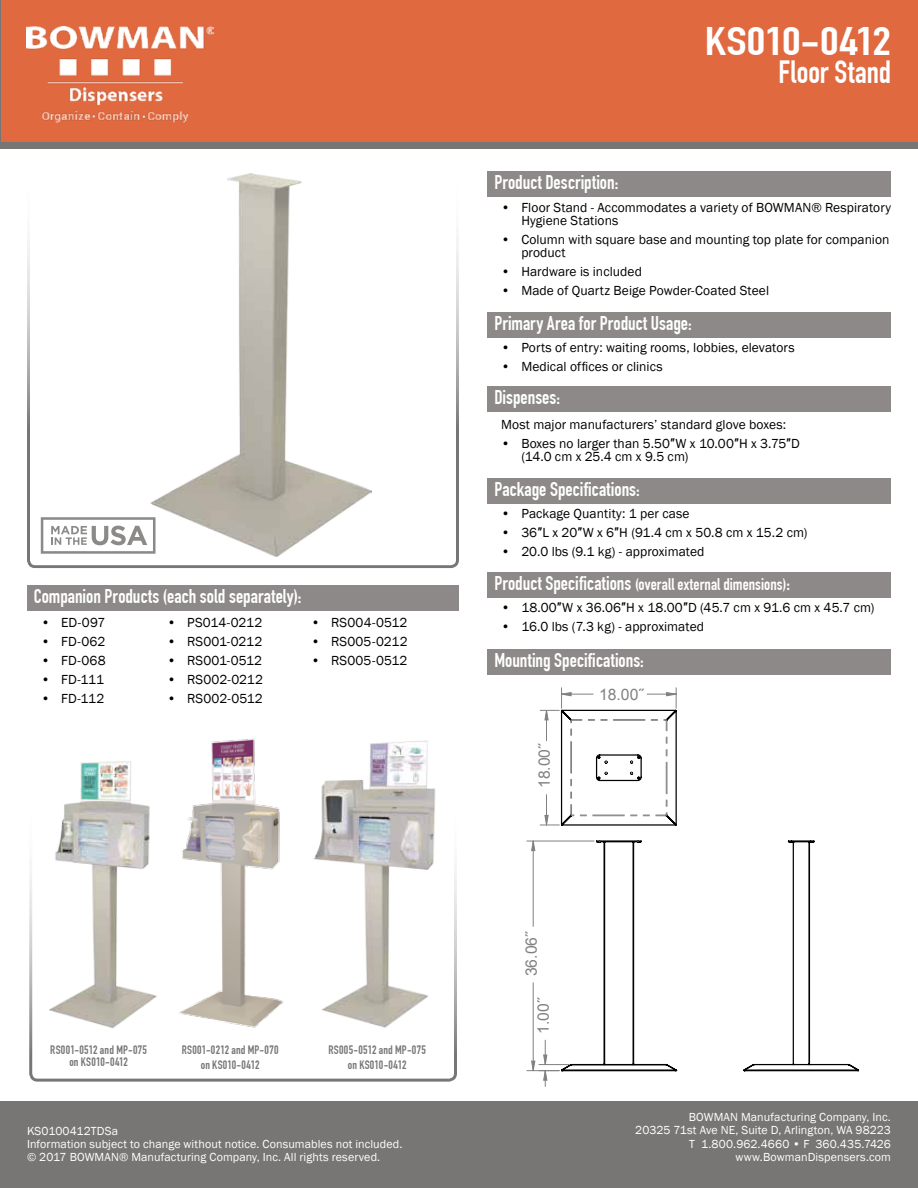
<style>
.page{position:relative;width:918px;height:1188px;background:#fff}
.page>*{position:absolute;margin:0;border:0;box-sizing:border-box;transform-origin:0 0}
.t1{font:700 39px "DIN Condensed";letter-spacing:-.005em;color:#fff;scale:1.28 1}
.t2{font:700 31.5px "DIN Condensed";letter-spacing:.005em;color:#fff}
.t3{font:700 19.5px "DIN Condensed";color:#fff}
.t4{font:700 16.5px "DIN Condensed";letter-spacing:.005em;color:#fff}
.t5{font:15.75px "Arial";color:#818181}
.t6{font:13.5px/13.5px "Franklin Gothic";letter-spacing:.005em;color:#000}
.t7{font:12px/13.5px "Franklin Gothic";letter-spacing:.01em;color:#fff}
.t8{font:12px/15px "DIN Engschrift";letter-spacing:.015em;color:#777575;text-align:center}
.s1{font-family:"Arial"}
.s2{font-size:19.5px}
</style>
<div class="page">
<div style="left:0;top:1101px;width:918px;height:87px;background:#787675"></div>
<div style="left:0;top:0;width:918px;height:148px;background:#787675"></div>
<div style="left:29px;top:795px;width:428px;height:287px;border:3px solid #777575;border-radius:7px"></div>
<div style="left:2px;top:0;width:916px;height:142px;background:#e0693f"></div>
<img style="left:37px;top:761px;width:131px;height:268px">
<img style="left:170px;top:738px;width:131px;height:290px">
<img style="left:304px;top:740px;width:150px;height:295px">
<img style="left:150px;top:174px;width:222px;height:382px">
<img style="left:27px;top:27px;width:186px;height:96px">
<div style="left:488px;top:171px;width:403px;height:26px;background:#8d8989"></div>
<div style="left:488px;top:312px;width:403px;height:26px;background:#8d8989"></div>
<div style="left:488px;top:386px;width:403px;height:26px;background:#8d8989"></div>
<div style="left:488px;top:478px;width:403px;height:26px;background:#8d8989"></div>
<div style="left:488px;top:572px;width:403px;height:26px;background:#8d8989"></div>
<div style="left:488px;top:649px;width:403px;height:26px;background:#8d8989"></div>
<svg style="left:41px;top:517px;width:115px;height:37px"></svg>
<div style="left:27px;top:585px;width:432px;height:26px;background:#8d8989"></div>
<div style="left:27px;top:168px;width:432px;height:400px;border:3px solid #777575;border-radius:7px"></div>
<hr style="left:527px;top:841px;width:67px;height:1px;background:#818181">
<hr style="left:527px;top:1070px;width:32px;height:1px;background:#818181">
<svg style="left:531px;top:840px;width:147px;height:246px"></svg>
<hr style="left:633px;top:842px;width:1px;height:222px;background:#010101">
<hr style="left:604px;top:842px;width:1px;height:222px;background:#010101">
<svg style="left:540px;top:688px;width:137px;height:138px"></svg>
<svg style="left:743px;top:840px;width:117px;height:232px"></svg>
<h3 class="t3" style="left:34px;top:585px;width:269px">Companion Products (each sold separately):</h3>
<p class="t6" style="left:41px;top:616px;width:66px">• ED-097</p>
<p class="t6" style="left:41px;top:635px;width:66px">• FD-062</p>
<p class="t6" style="left:41px;top:654px;width:66px">• FD-068</p>
<p class="t6" style="left:41px;top:673px;width:64px">• FD-111</p>
<p class="t6" style="left:41px;top:692px;width:65px">• FD-112</p>
<p class="t6" style="left:167px;top:616px;width:97px">• PS014-0212</p>
<p class="t6" style="left:167px;top:635px;width:97px">• RS001-0212</p>
<p class="t6" style="left:167px;top:654px;width:97px">• RS001-0512</p>
<p class="t6" style="left:167px;top:673px;width:97px">• RS002-0212</p>
<p class="t6" style="left:167px;top:692px;width:97px">• RS002-0512</p>
<p class="t6" style="left:311px;top:616px;width:98px">• RS004-0512</p>
<p class="t6" style="left:311px;top:635px;width:98px">• RS005-0212</p>
<p class="t6" style="left:311px;top:654px;width:98px">• RS005-0512</p>
<p class="t8" style="left:50px;top:1044px;width:98px;line-height:12px">RS001-0512 and MP-075 on KS010-0412</p>
<p class="t7" style="left:27px;top:1125px;width:93px">KS0100412TDSa</p>
<p class="t8" style="left:182px;top:1042px;width:98px">RS001-0212 and MP-070 on KS010-0412</p>
<p class="t8" style="left:329px;top:1042px;width:99px">RS005-0512 and MP-075 on KS010-0412</p>
<p class="t7" style="left:27px;top:1137px;width:377px">Information subject to change without notice. Consumables not included. © 2017 BOWMAN® Manufacturing Company, Inc. All rights reserved.</p>
<h1 class="t1" style="left:705px;top:18px;width:147px">KS010-0412</h1>
<h2 class="t2" style="left:779px;top:54px;width:114px">Floor Stand</h2>
<h3 class="t3" style="left:494px;top:171px;width:125px">Product Description:</h3>
<p class="t6" style="left:521px;top:201px;width:371px;text-indent:-20px">• Floor Stand - Accommodates a variety of BOWMAN® Respiratory<br>Hygiene Stations</p>
<p class="t6" style="left:521px;top:233px;width:370px;text-indent:-20px">• Column with square base and mounting top plate for companion product</p>
<p class="t6" style="left:501px;top:265px;width:142px">• Hardware is included</p>
<p class="t6" style="left:501px;top:284px;width:270px">• Made of Quartz Beige Powder-Coated Steel</p>
<h3 class="t3" style="left:494px;top:311px;width:199px">Primary Area for Product Usage:</h3>
<p class="t6" style="left:501px;top:341px;width:295px">• Ports of entry: waiting rooms, lobbies, elevators</p>
<p class="t6" style="left:501px;top:360px;width:163px">• Medical offices or clinics</p>
<h3 class="t3" style="left:494px;top:385px;width:67px">Dispenses:</h3>
<p class="t6" style="left:501px;top:418px;width:287px">Most major manufacturers’ standard glove boxes:</p>
<p class="t6" style="left:521px;top:437px;width:280px;text-indent:-20px">• Boxes no larger than 5.50<span class="s1">″</span>W x 10.00<span class="s1">″</span>H x 3.75<span class="s1">″</span>D (14.0 cm x 25.4 cm x 9.5 cm)</p>
<h3 class="t3" style="left:494px;top:478px;width:147px">Package Specifications:</h3>
<p class="t6" style="left:501px;top:507px;width:190px">• Package Quantity: 1 per case</p>
<p class="t6" style="left:501px;top:526px;width:308px">• 36<span class="s1">″</span>L x 20<span class="s1">″</span>W x 6<span class="s1">″</span>H (91.4 cm x 50.8 cm x 15.2 cm)</p>
<p class="t6" style="left:501px;top:545px;width:205px">• 20.0 lbs (9.1 kg) - approximated</p>
<p class="t4" style="left:494px;top:575px;width:297px"><span class="s2">Product Specifications</span> (overall external dimensions)<span class="s2">:</span></p>
<p class="t6" style="left:501px;top:601px;width:375px">• 18.00<span class="s1">″</span>W x 36.06<span class="s1">″</span>H x 18.00<span class="s1">″</span>D (45.7 cm x 91.6 cm x 45.7 cm)</p>
<p class="t6" style="left:501px;top:620px;width:205px">• 16.0 lbs (7.3 kg) - approximated</p>
<h3 class="t3" style="left:494px;top:649px;width:151px">Mounting Specifications:</h3>
<p class="t5" style="left:534px;top:788px;width:47px;rotate:-90deg">18.00˝</p>
<p class="t5" style="left:599px;top:684px;width:46px">18.00˝</p>
<p class="t5" style="left:521px;top:976px;width:47px;rotate:-90deg">36.06˝</p>
<p class="t5" style="left:533px;top:1034px;width:38px;rotate:-90deg">1.00˝</p>
<p class="t7" style="left:635px;top:1110px;width:257px;text-align:right">BOWMAN Manufacturing Company, Inc.<br>20325 71st Ave NE, Suite D, Arlington, WA 98223<br>T 1.800.962.4660 • F 360.435.7426 www.BowmanDispensers.com</p>
</div>
